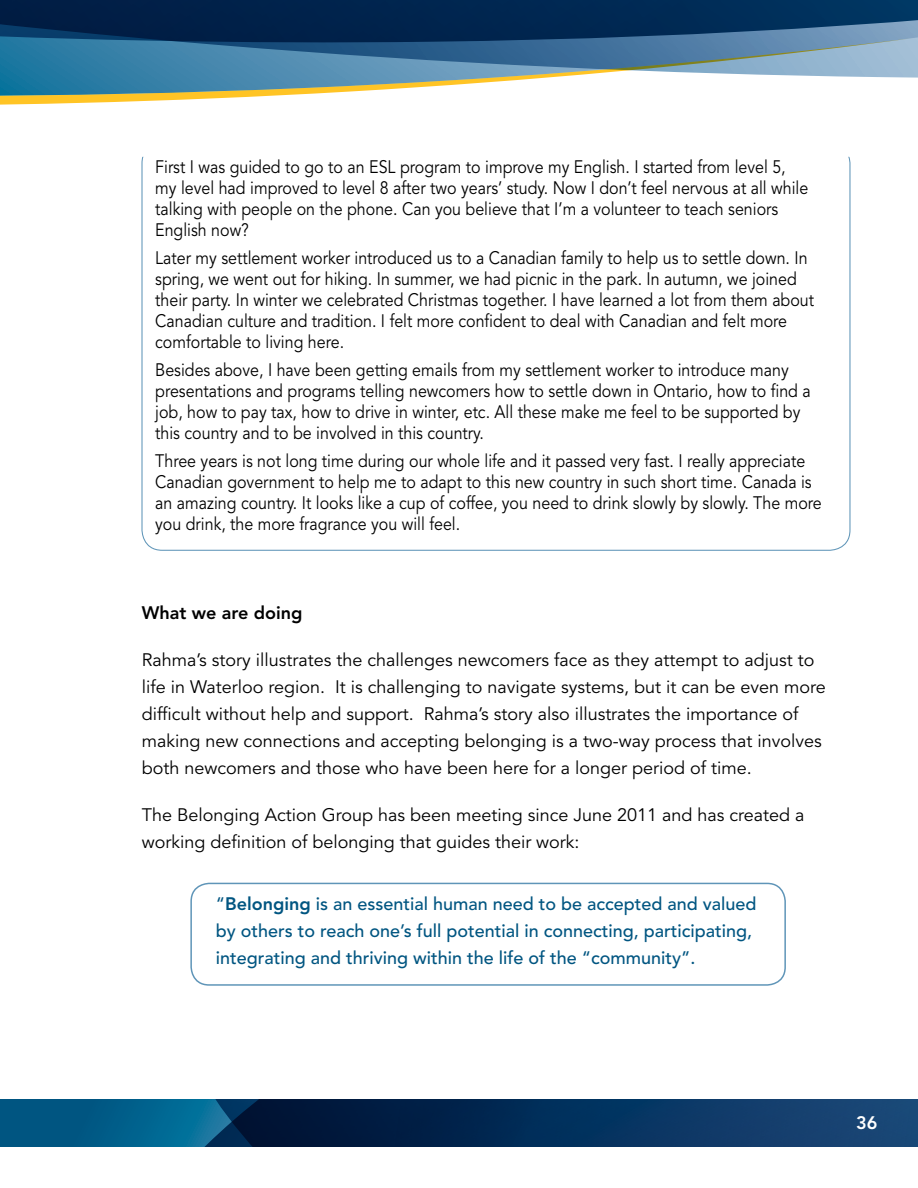
<style>
.page{position:relative;width:918px;height:1188px;background:#fff}
.page>*{position:absolute;margin:0;border:0;box-sizing:border-box;transform-origin:0 0}
.t1{font:18px/21px "Avenir LT Std";color:#000;scale:.89 1}
.t2{font:18px/27px "Avenir LT Std";color:#000}
.t3{font:500 18px/27px "Avenir LT Std";color:#005581}
.t4{font:800 18px "Avenir LT Std";color:#000}
.t5{font:800 18px "Avenir LT Std";color:#fff}
.s1{font-weight:800}
</style>
<div class="page">
<svg style="left:0;top:1099px;width:918px;height:47px;background:#063a64"></svg>
<svg style="left:0;top:78px;width:541px;height:27px"></svg>
<svg style="left:0;top:0;width:918px;height:78px;background:#2f5b80"></svg>
<div style="left:190px;top:883px;width:596px;height:103px;border:2px solid #5f95b8;border-radius:18px"></div>
<p class="t1" style="left:155px;top:157px;width:735px">First I was guided to go to an ESL program to improve my English. I started from level 5, my level had improved to level 8 after two years’ study. Now I don’t feel nervous at all while talking with people on the phone. Can you believe that I’m a volunteer to teach seniors English now?</p>
<p class="t1" style="left:155px;top:248px;width:742px">Later my settlement worker introduced us to a Canadian family to help us to settle down. In spring, we went out for hiking. In summer, we had picnic in the park. In autumn, we joined their party. In winter we celebrated Christmas together. I have learned a lot from them about Canadian culture and tradition. I felt more confident to deal with Canadian and felt more comfortable to living here.</p>
<p class="t1" style="left:155px;top:360px;width:738px">Besides above, I have been getting emails from my settlement worker to introduce many presentations and programs telling newcomers how to settle down in Ontario, how to find a job, how to pay tax, how to drive in winter, etc. All these make me feel to be supported by this country and to be involved in this country.</p>
<p class="t1" style="left:155px;top:451px;width:750px">Three years is not long time during our whole life and it passed very fast. I really appreciate Canadian government to help me to adapt to this new country in such short time. Canada is an amazing country. It looks like a cup of coffee, you need to drink slowly by slowly. The more you drink, the more fragrance you will feel.</p>
<p class="t4" style="left:142px;top:602px;width:162px">What we are doing</p>
<p class="t2" style="left:142px;top:647px;width:686px">Rahma’s story illustrates the challenges newcomers face as they attempt to adjust to life in Waterloo region. It is challenging to navigate systems, but it can be even more difficult without help and support. Rahma’s story also illustrates the importance of making new connections and accepting belonging is a two-way process that involves both newcomers and those who have been here for a longer period of time.</p>
<p class="t2" style="left:142px;top:802px;width:664px">The Belonging Action Group has been meeting since June 2011 and has created a working definition of belonging that guides their work:</p>
<p class="t3" style="left:216px;top:891px;width:542px">“<span class="s1">Belonging</span> is an essential human need to be accepted and valued by others to reach one’s full potential in connecting, participating, integrating and thriving within the life of the “community”.</p>
<p class="t5" style="left:856px;top:1112px;width:23px">36</p>
</div>
